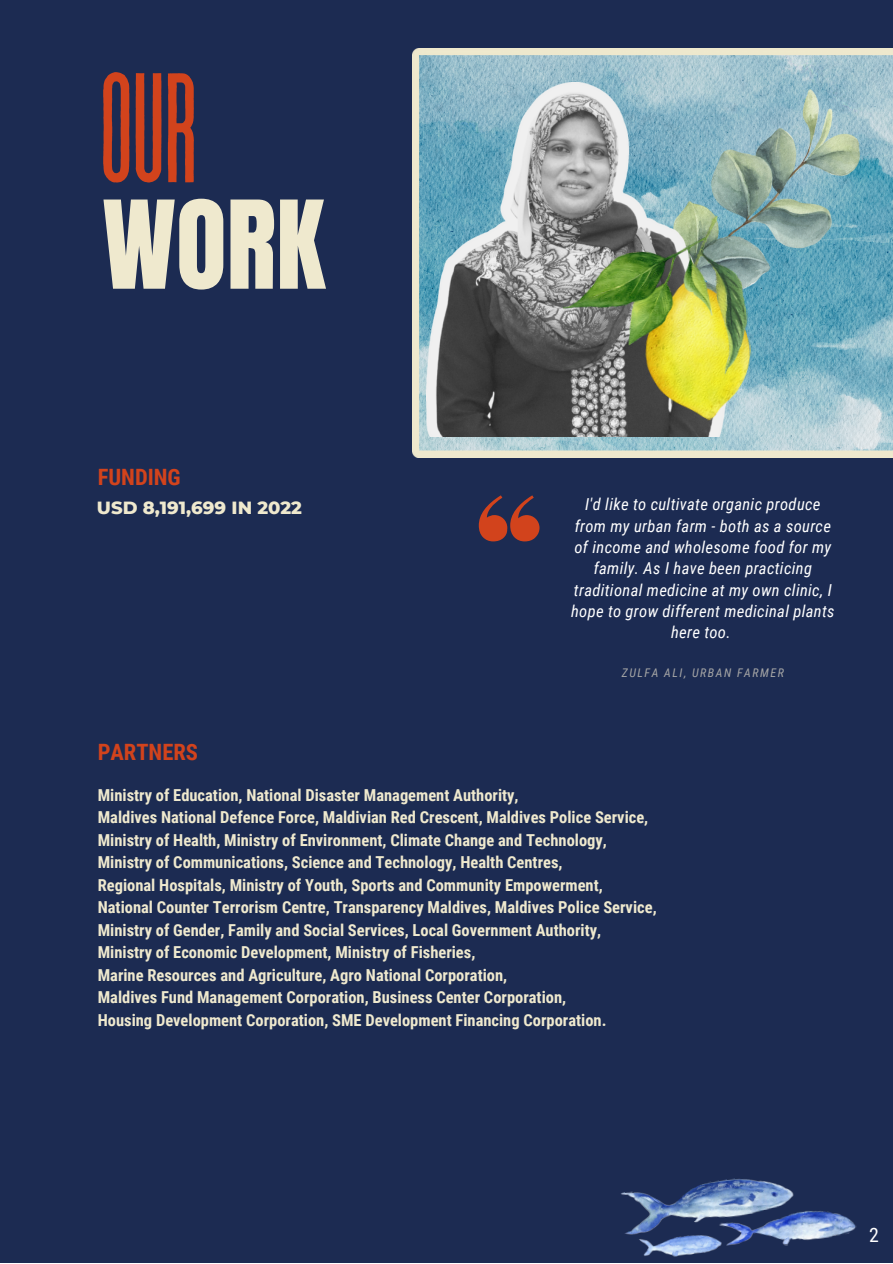
<style>
.page{position:relative;width:893px;height:1264px;background:#fff}
.page>*{position:absolute;margin:0;border:0;box-sizing:border-box;transform-origin:0 0}
.t1{font:155.55px "Revive 80 Tall";color:#d2431c}
.t2{font:103.8px "Anton";color:#efe9ce}
.t3{font:700 22.5px "Roboto Condensed";color:#d2431c}
.t4{font:19.8px "Roboto Condensed";color:#fff}
.t5{font:800 18px "Montserrat";color:#efe9ce}
.t6{font:700 16.5px/22.5px "Roboto Condensed";color:#efe9ce}
.t7{font:italic 16.5px/21.3px "Roboto Condensed";letter-spacing:.02em;color:#fff;text-align:center}
.t8{font:italic 12px "Roboto Condensed";letter-spacing:.13em;color:#a6a6a6}
</style>
<div class="page">
<div style="left:0;top:0;width:892px;height:1262px;background:#1c2b52"></div>
<img style="left:413px;top:49px;width:479px;height:408px">
<svg style="left:479px;top:495px;width:60px;height:46px"></svg>
<img style="left:598px;top:89px;width:261px;height:348px">
<img style="left:426px;top:82px;width:302px;height:354px">
<img style="left:555px;top:213px;width:201px;height:218px">
<img style="left:621px;top:1178px;width:236px;height:79px">
<p class="t1" style="left:98px;top:48px;width:103px">OUR</p>
<p class="t2" style="left:102px;top:170px;width:224px">WORK</p>
<p class="t3" style="left:98px;top:464px;width:84px">FUNDING</p>
<p class="t5" style="left:97px;top:496px;width:207px">USD 8,191,699 IN 2022</p>
<p class="t7" style="left:571px;top:494px;width:265px">I'd like to cultivate organic produce from my urban farm - both as a source of income and wholesome food for my family. As I have been practicing traditional medicine at my own clinic, I hope to grow different medicinal plants here too.</p>
<p class="t8" style="left:621px;top:665px;width:164px">ZULFA ALI, URBAN FARMER</p>
<p class="t3" style="left:98px;top:738px;width:102px">PARTNERS</p>
<p class="t6" style="left:98px;top:783px;width:422px">Ministry of Education, National Disaster Management Authority,</p>
<p class="t6" style="left:98px;top:806px;width:552px">Maldives National Defence Force, Maldivian Red Crescent, Maldives Police Service,<br>Ministry of Health, Ministry of Environment, Climate Change and Technology,</p>
<p class="t6" style="left:98px;top:851px;width:466px">Ministry of Communications, Science and Technology, Health Centres,</p>
<p class="t6" style="left:98px;top:873px;width:506px">Regional Hospitals, Ministry of Youth, Sports and Community Empowerment,</p>
<p class="t6" style="left:98px;top:896px;width:560px">National Counter Terrorism Centre, Transparency Maldives, Maldives Police Service,</p>
<p class="t6" style="left:98px;top:918px;width:505px">Ministry of Gender, Family and Social Services, Local Government Authority,</p>
<p class="t6" style="left:98px;top:941px;width:379px">Ministry of Economic Development, Ministry of Fisheries,</p>
<p class="t6" style="left:98px;top:963px;width:411px">Marine Resources and Agriculture, Agro National Corporation,</p>
<p class="t6" style="left:98px;top:986px;width:470px">Maldives Fund Management Corporation, Business Center Corporation,</p>
<p class="t6" style="left:98px;top:1008px;width:510px">Housing Development Corporation, SME Development Financing Corporation.</p>
<p class="t4" style="left:869px;top:1223px;width:11px">2</p>
</div>
